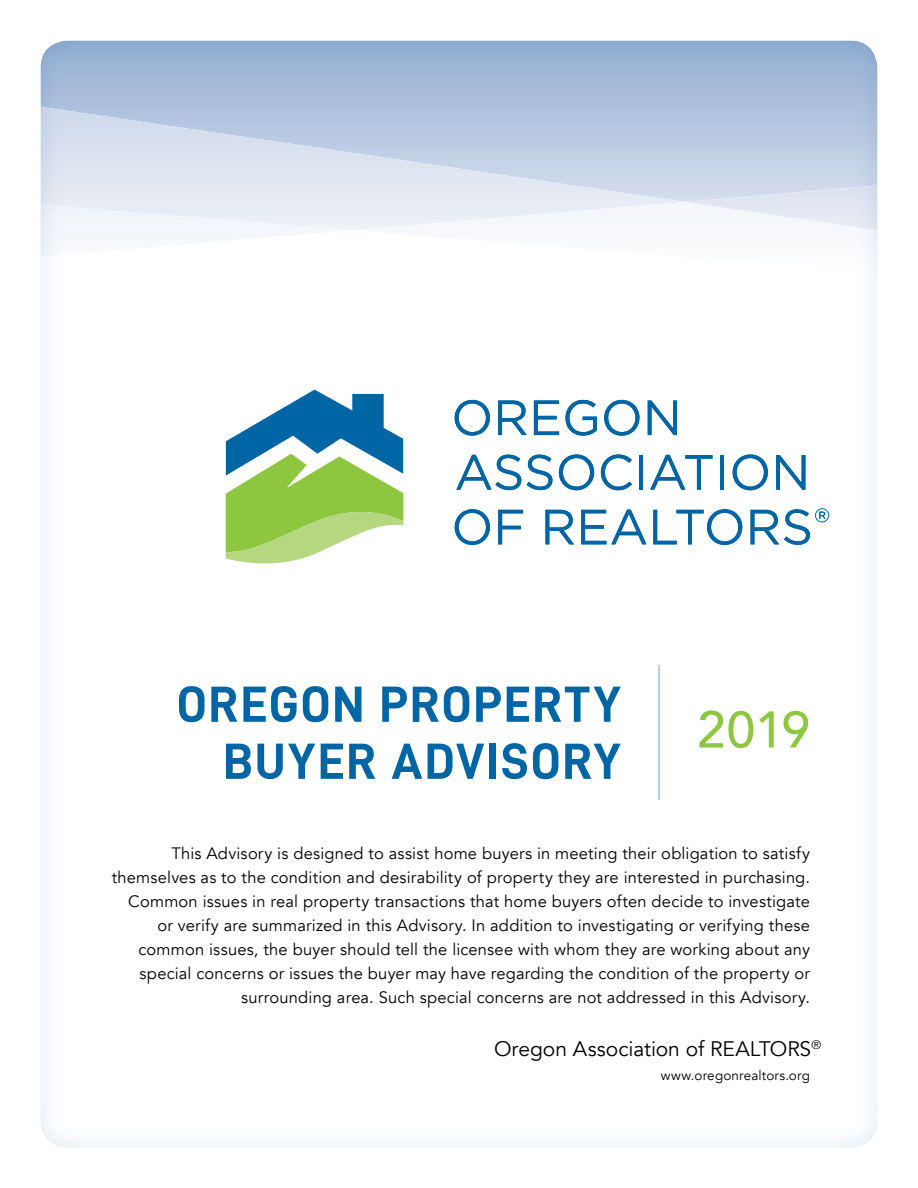
<style>
.page{position:relative;width:918px;height:1188px;background:#fff}
.page>*{position:absolute;margin:0;border:0;box-sizing:border-box;transform-origin:0 0}
.t1{font:51px/57px "D DIN Bold";letter-spacing:.025em;color:#0065a4;text-align:right}
.t2{font:500 51px "Avenir";color:#8dc63f}
.t3{font:21px "Avenir";letter-spacing:-.005em;color:#000}
.t4{font:16.5px/24px "Avenir";letter-spacing:.01em;color:#000;text-align:right}
.t5{font:13.5px "Avenir";letter-spacing:.01em;color:#000}
</style>
<div class="page">
<div style="left:27px;top:30px;width:864px;height:1118px;background:#0065a4;opacity:.15"></div>
<svg style="left:455px;top:400px;width:35px;height:36px"></svg>
<svg style="left:498px;top:400px;width:29px;height:35px"></svg>
<svg style="left:534px;top:400px;width:25px;height:35px"></svg>
<svg style="left:565px;top:400px;width:32px;height:36px"></svg>
<svg style="left:604px;top:400px;width:35px;height:36px"></svg>
<svg style="left:648px;top:400px;width:29px;height:35px"></svg>
<svg style="left:456px;top:455px;width:65px;height:35px"></svg>
<svg style="left:527px;top:455px;width:25px;height:35px"></svg>
<svg style="left:559px;top:454px;width:35px;height:36px"></svg>
<svg style="left:601px;top:454px;width:31px;height:36px"></svg>
<hr style="left:639px;top:455px;width:4px;height:35px;background:#0065a4">
<svg style="left:650px;top:455px;width:63px;height:35px"></svg>
<hr style="left:720px;top:455px;width:4px;height:35px;background:#0065a4">
<svg style="left:733px;top:454px;width:35px;height:36px"></svg>
<svg style="left:776px;top:455px;width:29px;height:35px"></svg>
<svg style="left:455px;top:509px;width:35px;height:36px"></svg>
<svg style="left:498px;top:510px;width:25px;height:34px"></svg>
<svg style="left:545px;top:510px;width:29px;height:34px"></svg>
<svg style="left:581px;top:510px;width:65px;height:34px"></svg>
<svg style="left:653px;top:509px;width:89px;height:36px"></svg>
<svg style="left:751px;top:508px;width:78px;height:37px"></svg>
<svg style="left:226px;top:390px;width:177px;height:173px"></svg>
<hr style="left:659px;top:665px;width:1px;height:135px;background:#739eca">
<h1 class="t1" style="left:176px;top:675px;width:446px">OREGON PROPERTY<br>BUYER ADVISORY</h1>
<h1 class="t2" style="left:697px;top:686px;width:114px">2019</h1>
<p class="t4" style="left:112px;top:842px;width:700px">This Advisory is designed to assist home buyers in meeting their obligation to satisfy themselves as to the condition and desirability of property they are interested in purchasing.<br>Common issues in real property transactions that home buyers often decide to investigate or verify are summarized in this Advisory. In addition to investigating or verifying these common issues, the buyer should tell the licensee with whom they are working about any special concerns or issues the buyer may have regarding the condition of the property or surrounding area. Such special concerns are not addressed in this Advisory.</p>
<p class="t3" style="left:494px;top:1036px;width:329px">Oregon Association of REALTORS<sup>®</sup></p>
<p class="t5" style="left:661px;top:1067px;width:151px">www.oregonrealtors.org</p>
</div>
